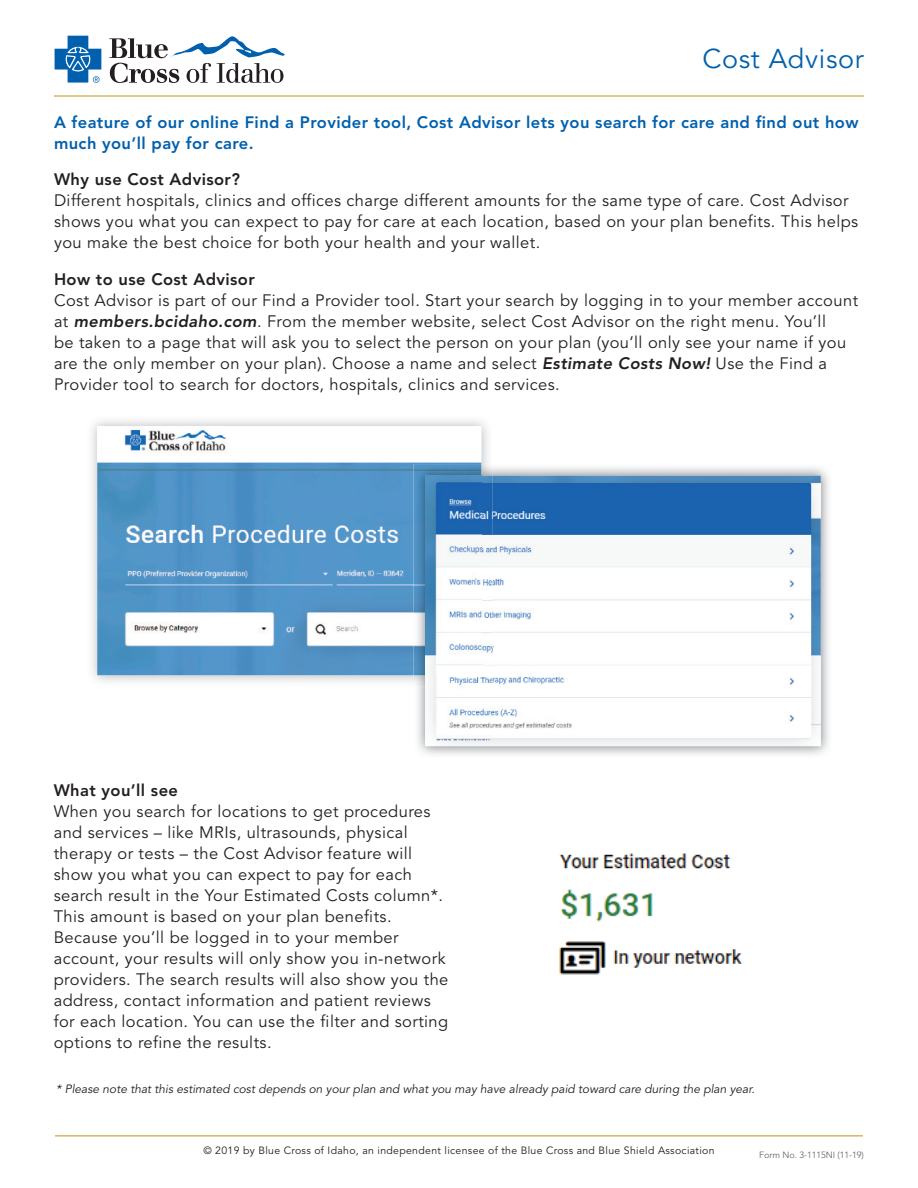
<style>
.page{position:relative;width:918px;height:1188px;background:#fff}
.page>*{position:absolute;margin:0;border:0;box-sizing:border-box;transform-origin:0 0}
.t1{font:27px "Avenir LT Pro";letter-spacing:.025em;color:#0160ae}
.t2{font:16.5px/21px "Avenir LT Pro";letter-spacing:.025em;color:#231f20}
.t3{font:800 16.5px/21px "Avenir LT Pro";letter-spacing:.025em;color:#0160ae}
.t4{font:800 16.5px "Avenir LT Pro";letter-spacing:.025em;color:#231f20}
.t5{font:italic 12px "Avenir LT Pro";color:#231f20}
.t6{font:10.5px "Avenir LT Pro";letter-spacing:.03em;color:#231f20}
.t7{font:300 9px "Avenir LT Pro";color:#57585a}
.s1{font-weight:800;font-style:italic}
</style>
<div class="page">
<hr style="left:55px;top:1135px;width:808px;height:2px;background:#d6b760">
<svg style="left:55px;top:36px;width:46px;height:47px"></svg>
<svg style="left:109px;top:36px;width:176px;height:47px"></svg>
<hr style="left:54px;top:95px;width:810px;height:2px;background:#d6b760">
<img style="left:91px;top:420px;width:397px;height:262px">
<img style="left:97px;top:426px;width:384px;height:249px">
<img style="left:417px;top:467px;width:412px;height:288px">
<img style="left:413px;top:464px;width:68px;height:211px">
<img style="left:425px;top:476px;width:396px;height:270px">
<img style="left:425px;top:476px;width:68px;height:211px">
<img style="left:425px;top:476px;width:56px;height:199px">
<img style="left:559px;top:853px;width:184px;height:122px">
<h1 class="t1" style="left:702px;top:43px;width:163px">Cost Advisor</h1>
<p class="t3" style="left:54px;top:112px;width:806px">A feature of our online Find a Provider tool, Cost Advisor lets you search for care and find out how much you’ll pay for care.</p>
<p class="t4" style="left:54px;top:169px;width:188px">Why use Cost Advisor?</p>
<p class="t2" style="left:54px;top:190px;width:806px">Different hospitals, clinics and offices charge different amounts for the same type of care. Cost Advisor shows you what you can expect to pay for care at each location, based on your plan benefits. This helps you make the best choice for both your health and your wallet.</p>
<p class="t4" style="left:54px;top:270px;width:202px">How to use Cost Advisor</p>
<p class="t2" style="left:54px;top:291px;width:806px">Cost Advisor is part of our Find a Provider tool. Start your search by logging in to your member account at <span class="s1">members.bcidaho.com</span>. From the member website, select Cost Advisor on the right menu. You’ll<br>be taken to a page that will ask you to select the person on your plan (you’ll only see your name if you are the only member on your plan). Choose a name and select <span class="s1">Estimate Costs Now!</span> Use the Find a Provider tool to search for doctors, hospitals, clinics and services.</p>
<p class="t4" style="left:54px;top:780px;width:126px">What you’ll see</p>
<p class="t2" style="left:54px;top:801px;width:396px">When you search for locations to get procedures and services – like MRIs, ultrasounds, physical therapy or tests – the Cost Advisor feature will show you what you can expect to pay for each search result in the Your Estimated Costs column*.<br>This amount is based on your plan benefits.<br>Because you’ll be logged in to your member account, your results will only show you in-network providers. The search results will also show you the address, contact information and patient reviews for each location. You can use the filter and sorting options to refine the results.</p>
<p class="t5" style="left:56px;top:1082px;width:700px">* Please note that this estimated cost depends on your plan and what you may have already paid toward care during the plan year.</p>
<p class="t6" style="left:203px;top:1144px;width:513px">© 2019 by Blue Cross of Idaho, an independent licensee of the Blue Cross and Blue Shield Association</p>
<p class="t7" style="left:759px;top:1149px;width:106px">Form No. 3-1115NI (11-19)</p>
</div>
